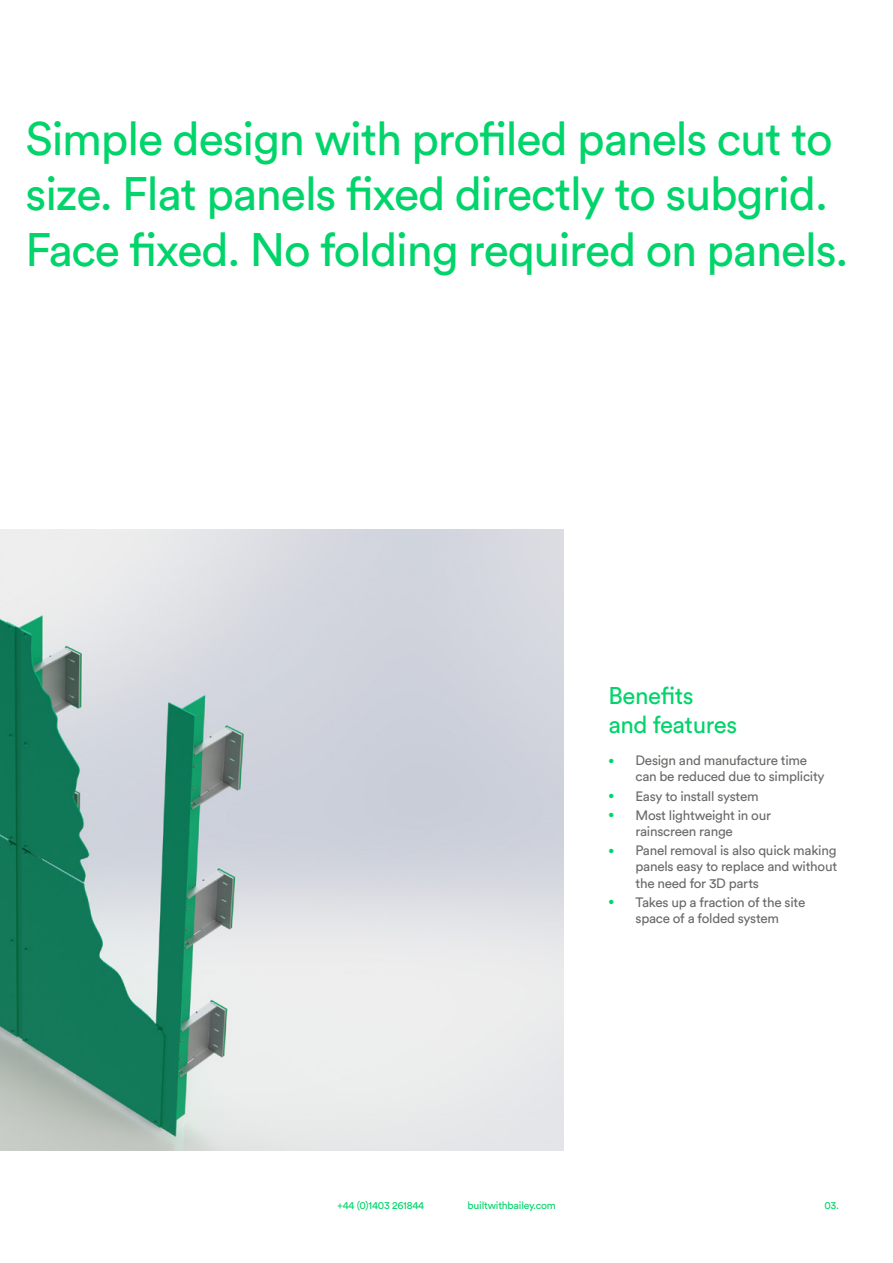
<style>
.page{position:relative;width:893px;height:1263px;background:#fff}
.page>*{position:absolute;margin:0;border:0;box-sizing:border-box;transform-origin:0 0}
.t1{font:46.5px/55.8px "Circular Std";letter-spacing:-.025em;color:#00d46a}
.t2{font:24px/28.8px "Circular Std";letter-spacing:-.02em;color:#00d46a}
.t3{font:13.5px/16.2px "Circular Std";letter-spacing:-.02em;color:#6c6a68}
.t4{font:10.5px "Circular Std";letter-spacing:-.02em;color:#00d46a}
.s1{font-size:10.5px;color:#00d46a}
</style>
<div class="page">
<img style="left:0;top:529px;width:563px;height:621px">
<h1 class="t1" style="left:26px;top:110px;width:825px">Simple design with profiled panels cut to size. Flat panels fixed directly to subgrid.<br>Face fixed. No folding required on panels.</h1>
<h2 class="t2" style="left:608px;top:681px;width:130px">Benefits and features</h2>
<p class="t3" style="left:635px;top:752px;width:191px;text-indent:-27px"><span class="s1">•</span> Design and manufacture time can be reduced due to simplicity</p>
<p class="t3" style="left:608px;top:788px;width:152px"><span class="s1">•</span> Easy to install system</p>
<p class="t3" style="left:635px;top:807px;width:137px;text-indent:-27px"><span class="s1">•</span> Most lightweight in our rainscreen range</p>
<p class="t3" style="left:635px;top:842px;width:203px;text-align:justify;text-indent:-27px"><span class="s1">•</span> Panel removal is also quick making panels easy to replace and without the need for 3D parts</p>
<p class="t3" style="left:608px;top:894px;width:198px;text-align:center"><span class="s1">•</span> Takes up a fraction of the site space of a folded system</p>
<p class="t4" style="left:337px;top:1199px;width:89px">+44 (0)1403 261844</p>
<p class="t4" style="left:468px;top:1199px;width:90px">builtwithbailey.com</p>
<p class="t4" style="left:824px;top:1199px;width:16px">03.</p>
</div>
